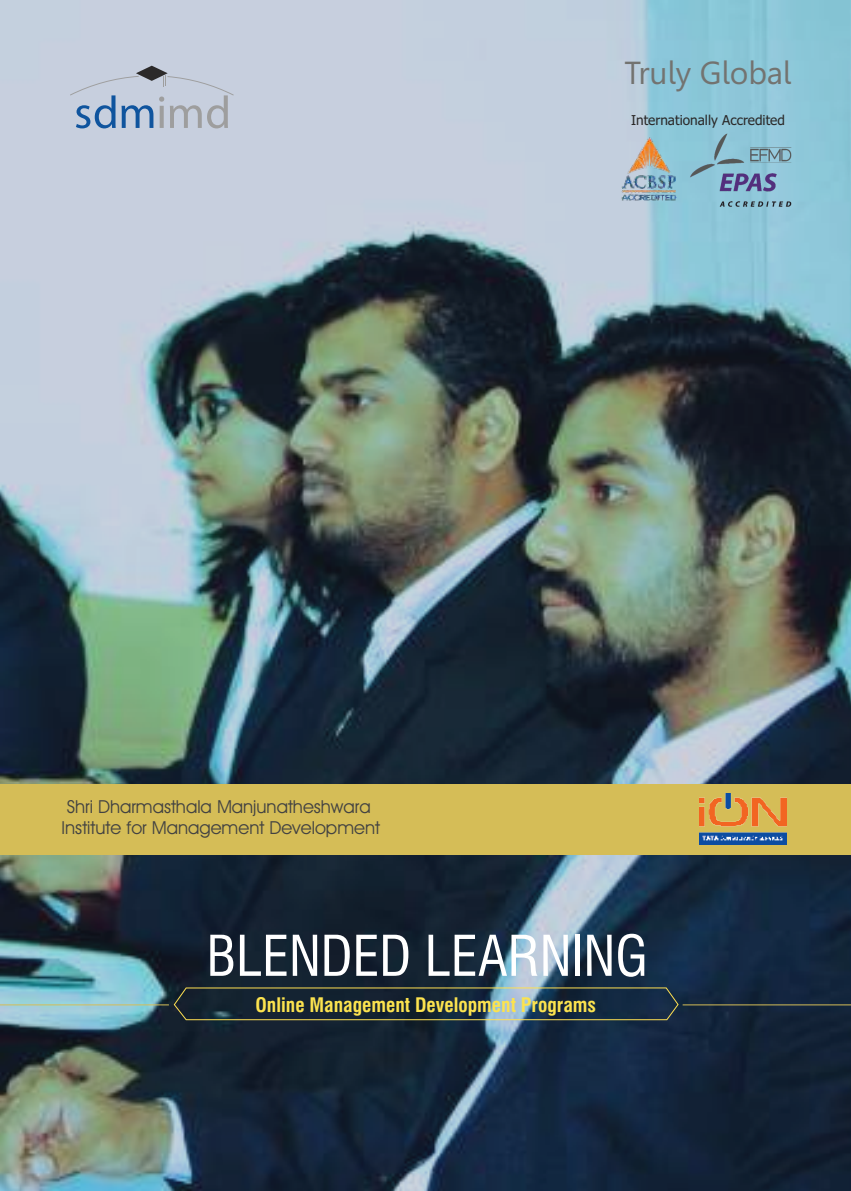
<style>
.page{position:relative;width:851px;height:1191px;background:#fff}
.page>*{position:absolute;margin:0;border:0;box-sizing:border-box;transform-origin:0 0}
.t1{font:condensed 54.6px "Swiss 721 BT";color:#fff}
.t2{font:31.8px "Gisha";color:#737370}
.t3{font:700 condensed 19.5px "Swiss 721 BT";color:#fce34f}
.t4{font:18px/21.6px "Avant Garde IT Cby BT";color:#424242}
.t5{font:13.65px "Tahoma";color:#2b2929}
</style>
<div class="page">
<img style="left:0;top:0;width:850px;height:1191px">
<svg style="left:70px;top:66px;width:164px;height:62px;background:#b2bdcf"></svg>
<img style="left:699px;top:793px;width:87px;height:51px">
<svg style="left:173px;top:986px;width:506px;height:34px;background:#2b3b45"></svg>
<img style="left:616px;top:135px;width:67px;height:77px">
<img style="left:686px;top:131px;width:109px;height:79px">
<h2 class="t2" style="left:624px;top:60px;width:168px">Truly Global</h2>
<p class="t5" style="left:631px;top:115px;width:155px">Internationally Accredited</p>
<p class="t4" style="left:62px;top:797px;width:320px">Shri Dharmasthala Manjunatheshwara<br>Institute for Management Development</p>
<h1 class="t1" style="left:207px;top:934px;width:442px">BLENDED LEARNING</h1>
<p class="t3" style="left:255px;top:997px;width:342px">Online Management Development Programs</p>
</div>
